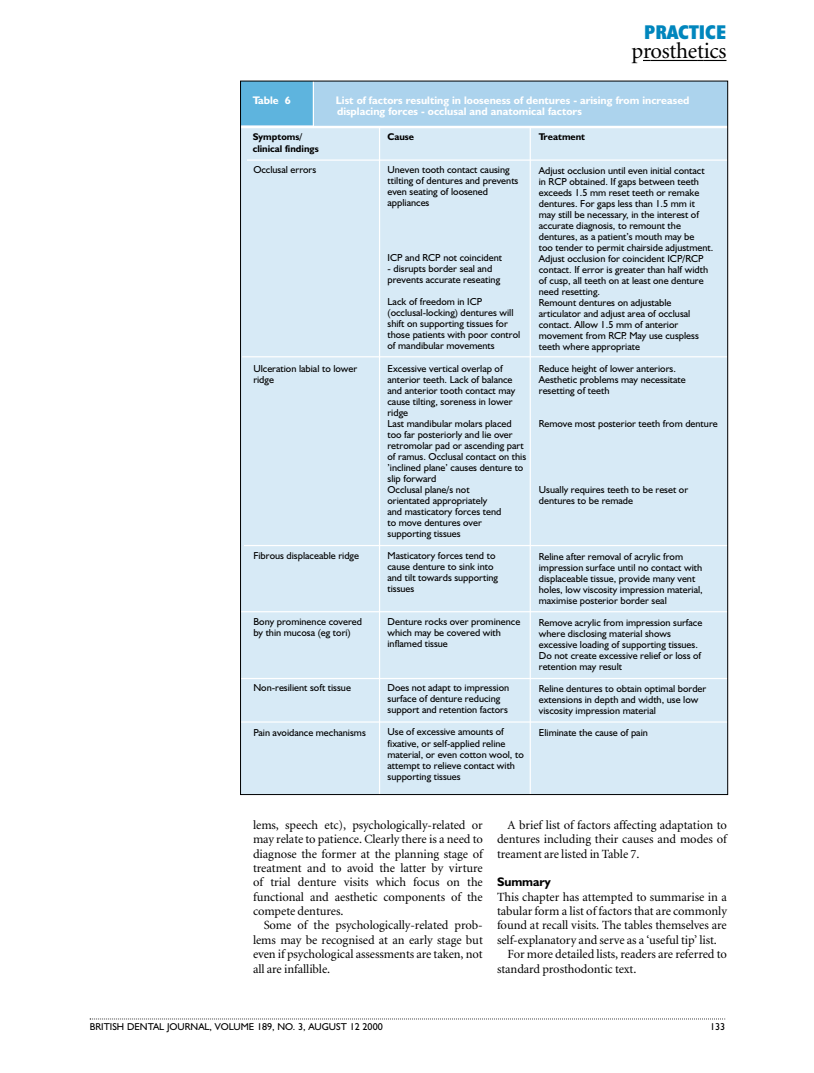
<style>
.page{position:relative;width:814px;height:1073px;background:#fff}
.page>*{position:absolute;margin:0;border:0;box-sizing:border-box;transform-origin:0 0}
.t1{font:22.5px "Minion";letter-spacing:-.015em;color:#000}
.t2{font:700 condensed 20px "Humanist 521 BT Xtra";color:#0086bd}
.t3{font:12.5px/14.4px "Minion";letter-spacing:-.005em;color:#000;text-align:justify}
.t4{font:700 12.5px "Humanist 521 BT";letter-spacing:-.005em;color:#000}
.t5{font:700 11px/11px "Humanist 521 BT";color:#fff}
.t6{font:10.12px/11px "Humanist 521 BT";color:#000}
.t7{font:10px "Humanist 521 BT";color:#000}
.t8{font:700 9.75px/11px "Humanist 521 BT";color:#000}
</style>
<div class="page">
<svg style="left:90px;top:1018px;width:635px;height:1px"></svg>
<hr style="left:650px;top:60px;width:47px;height:1px;background:#000">
<svg style="left:697px;top:60px;width:29px;height:1px"></svg>
<div style="left:240px;top:81px;width:487px;height:713px;background:#d7eaf6"></div>
<div style="left:240px;top:81px;width:487px;height:46px;background:#acd3ed"></div>
<hr style="left:240px;top:126px;width:487px;height:2px;background:#fff">
<div style="left:240px;top:81px;width:73px;height:44px;background:#5eb4de"></div>
<hr style="left:379px;top:128px;width:1px;height:666px;background:#fff">
<hr style="left:529px;top:126px;width:2px;height:668px;background:#fff">
<hr style="left:247px;top:159px;width:480px;height:2px;background:#fff">
<hr style="left:242px;top:356px;width:485px;height:1px;background:#fff">
<hr style="left:313px;top:81px;width:1px;height:45px;background:#fff">
<hr style="left:244px;top:545px;width:483px;height:1px;background:#fff">
<hr style="left:240px;top:721px;width:487px;height:1px;background:#fff">
<hr style="left:240px;top:678px;width:487px;height:1px;background:#fff">
<hr style="left:240px;top:611px;width:487px;height:1px;background:#fff">
<h2 class="t2" style="left:644px;top:26px;width:84px">PRACTICE</h2>
<h1 class="t1" style="left:631px;top:42px;width:97px">prosthetics</h1>
<p class="t5" style="left:253px;top:96px;width:40px">Table 6</p>
<p class="t5" style="left:336px;top:96px;width:355px">List of factors resulting in looseness of dentures - arising from increased displacing forces - occlusal and anatomical factors</p>
<p class="t8" style="left:253px;top:133px;width:68px">Symptoms/ clinical findings</p>
<p class="t6" style="left:253px;top:165px;width:64px">Occlusal errors</p>
<p class="t6" style="left:253px;top:364px;width:105px">Ulceration labial to lower ridge</p>
<p class="t6" style="left:253px;top:551px;width:107px">Fibrous displaceable ridge</p>
<p class="t6" style="left:253px;top:617px;width:110px">Bony prominence covered by thin mucosa (eg tori)</p>
<p class="t6" style="left:253px;top:683px;width:99px">Non-resilient soft tissue</p>
<p class="t6" style="left:253px;top:727px;width:114px">Pain avoidance mechanisms</p>
<p class="t8" style="left:387px;top:132px;width:28px">Cause</p>
<p class="t6" style="left:387px;top:165px;width:132px">Uneven tooth contact causing ttilting of dentures and prevents even seating of loosened appliances</p>
<p class="t6" style="left:387px;top:253px;width:116px">ICP and RCP not coincident</p>
<p class="t6" style="left:387px;top:264px;width:114px">- disrupts border seal and prevents accurate reseating</p>
<p class="t6" style="left:387px;top:297px;width:134px">Lack of freedom in ICP (occlusal-locking) dentures will shift on supporting tissues for those patients with poor control of mandibular movements</p>
<p class="t6" style="left:387px;top:364px;width:140px">Excessive vertical overlap of anterior teeth. Lack of balance and anterior tooth contact may cause tilting, soreness in lower ridge<br>Last mandibular molars placed too far posteriorly and lie over retromolar pad or ascending part of ramus. Occlusal contact on this ’inclined plane’ causes denture to slip forward<br>Occlusal plane/s not<br>orientated appropriately<br>and masticatory forces tend<br>to move dentures over supporting tissues</p>
<p class="t6" style="left:387px;top:551px;width:112px">Masticatory forces tend to cause denture to sink into and tilt towards supporting tissues</p>
<p class="t6" style="left:387px;top:617px;width:134px">Denture rocks over prominence which may be covered with inflamed tissue</p>
<p class="t6" style="left:387px;top:683px;width:123px">Does not adapt to impression surface of denture reducing support and retention factors</p>
<p class="t6" style="left:387px;top:727px;width:138px">Use of excessive amounts of fixative, or self-applied reline material, or even cotton wool, to attempt to relieve contact with supporting tissues</p>
<p class="t8" style="left:539px;top:133px;width:48px">Treatment</p>
<p class="t6" style="left:539px;top:166px;width:176px">Adjust occlusion until even initial contact in RCP obtained. If gaps between teeth exceeds 1.5 mm reset teeth or remake dentures. For gaps less than 1.5 mm it may still be necessary, in the interest of accurate diagnosis, to remount the dentures, as a patient’s mouth may be<br>too tender to permit chairside adjustment.<br>Adjust occlusion for coincident ICP/RCP contact. If error is greater than half width of cusp, all teeth on at least one denture need resetting.<br>Remount dentures on adjustable articulator and adjust area of occlusal contact. Allow 1.5 mm of anterior movement from RCP. May use cuspless teeth where appropriate</p>
<p class="t6" style="left:539px;top:364px;width:148px">Reduce height of lower anteriors.<br>Aesthetic problems may necessitate resetting of teeth</p>
<p class="t6" style="left:539px;top:419px;width:180px">Remove most posterior teeth from denture</p>
<p class="t6" style="left:539px;top:485px;width:151px">Usually requires teeth to be reset or dentures to be remade</p>
<p class="t6" style="left:539px;top:552px;width:165px">Reline after removal of acrylic from impression surface until no contact with displaceable tissue, provide many vent holes, low viscosity impression material, maximise posterior border seal</p>
<p class="t6" style="left:539px;top:618px;width:165px">Remove acrylic from impression surface where disclosing material shows excessive loading of supporting tissues.<br>Do not create excessive relief or loss of retention may result</p>
<p class="t6" style="left:539px;top:684px;width:169px">Reline dentures to obtain optimal border extensions in depth and width, use low viscosity impression material</p>
<p class="t6" style="left:539px;top:728px;width:111px">Eliminate the cause of pain</p>
<p class="t3" style="left:253px;top:818px;width:231px">lems, speech etc), psychologically-related or may relate to patience. Clearly there is a need to diagnose the former at the planning stage of treatment and to avoid the latter by virture of trial denture visits which focus on the functional and aesthetic components of the compete dentures.</p>
<p class="t3" style="left:253px;top:919px;width:231px;text-indent:11px">Some of the psychologically-related prob&shy;lems may be recognised at an early stage but even if psychological assessments are taken, not all are infallible.</p>
<p class="t3" style="left:497px;top:818px;width:231px;text-indent:11px">A brief list of factors affecting adaptation to dentures including their causes and modes of treament are listed in Table 7.</p>
<p class="t4" style="left:497px;top:877px;width:55px">Summary</p>
<p class="t3" style="left:497px;top:890px;width:231px">This chapter has attempted to summarise in a</p>
<p class="t3" style="left:497px;top:904px;width:231px">tabular form a list of factors that are commonly</p>
<p class="t3" style="left:497px;top:919px;width:231px">found at recall visits. The tables themselves are</p>
<p class="t3" style="left:497px;top:933px;width:221px">self-explanatory and serve as a ‘useful tip’ list.</p>
<p class="t3" style="left:507px;top:948px;width:221px">For more detailed lists, readers are referred to</p>
<p class="t3" style="left:497px;top:962px;width:141px">standard prosthodontic text.</p>
<p class="t7" style="left:90px;top:1023px;width:294px">BRITISH DENTAL JOURNAL, VOLUME 189, NO. 3, AUGUST 12 2000</p>
<p class="t7" style="left:710px;top:1023px;width:17px">133</p>
</div>
